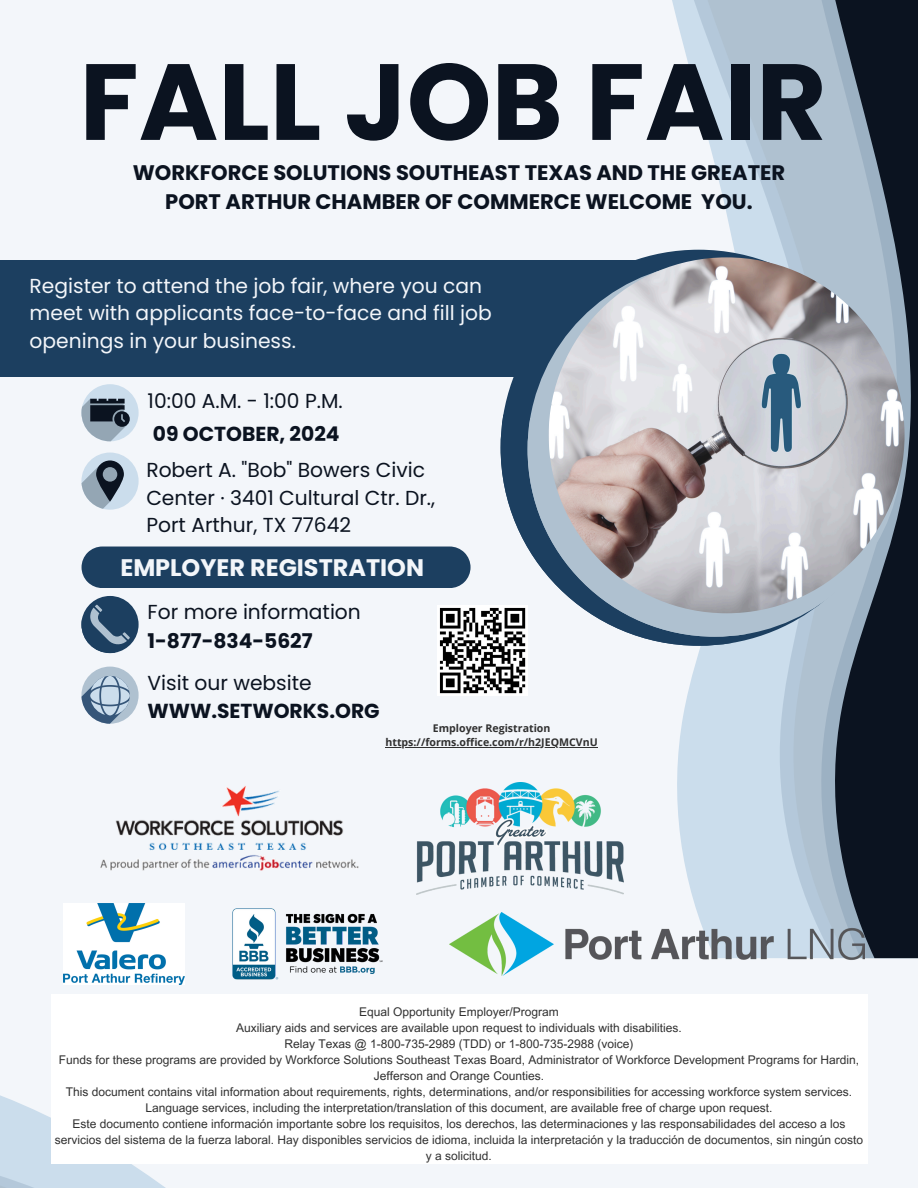
<style>
.page{position:relative;width:918px;height:1188px;background:#f3f6fa}
.page>*{position:absolute;margin:0;border:0;box-sizing:border-box;transform-origin:0 0}
.t1{font:700 108px "Poppins";color:#0b1320}
.t2{font:700 24px "Poppins";color:#f3f6fa}
.t3{font:700 21px/29.2px "Poppins";color:#0b1320;text-align:center}
.t4{font:20.25px/27.6px "Poppins";color:#0b1320}
.t5{font:20.25px/27.6px "Poppins";color:#f3f6fa}
.t6{font:700 20.25px "Poppins";color:#0b1320}
.t7{font:12px/16px "Arial MT Pro";color:#303030;text-align:center}
.t8{font:700 10.65px "Open Sans";color:#303030}
</style>
<div class="page">
<svg style="left:672px;top:0;width:21px;height:898px"></svg>
<svg style="left:693px;top:0;width:13px;height:912px;fill:#cbddec"></svg>
<svg style="left:706px;top:0;width:114px;height:912px;background:#bfd1e0"></svg>
<svg style="left:820px;top:0;width:6px;height:912px;background:#acbece"></svg>
<svg style="left:826px;top:0;width:92px;height:958px;background:#364250"></svg>
<svg style="left:0;top:1095px;width:166px;height:93px;background:#cfdfed"></svg>
<div style="left:51px;top:994px;width:816px;height:170px;background:#fff"></div>
<img style="left:100px;top:786px;width:259px;height:85px">
<img style="left:417px;top:783px;width:207px;height:111px">
<img style="left:232px;top:908px;width:151px;height:72px">
<img style="left:450px;top:912px;width:415px;height:63px">
<img style="left:64px;top:903px;width:120px;height:81px">
<div style="left:0;top:260px;width:647px;height:117px;background:#1c3f60"></div>
<svg style="left:636px;top:250px;width:261px;height:396px;background:#8095a8"></svg>
<svg style="left:501px;top:377px;width:335px;height:269px"></svg>
<svg style="left:549px;top:262px;width:353px;height:375px"></svg>
<svg style="left:528px;top:363px;width:316px;height:274px;fill:#afc1d0"></svg>
<img style="left:549px;top:257px;width:356px;height:356px;border-radius:50%">
<svg style="left:81px;top:384px;width:58px;height:57px"></svg>
<svg style="left:81px;top:453px;width:58px;height:57px"></svg>
<div style="left:82px;top:547px;width:389px;height:41px;background:#1c3f60"></div>
<svg style="left:81px;top:596px;width:58px;height:57px"></svg>
<svg style="left:81px;top:667px;width:58px;height:57px"></svg>
<img style="left:437px;top:605px;width:90px;height:90px">
<hr style="left:385px;top:747px;width:213px;height:1px;background:#303030">
<h5 class="t1" style="left:80px;top:27px;width:749px">FALL JOB FAIR</h5>
<p class="t3" style="left:133px;top:158px;width:654px">WORKFORCE SOLUTIONS SOUTHEAST TEXAS AND THE GREATER<br>PORT ARTHUR CHAMBER OF COMMERCE WELCOME YOU.</p>
<h5 class="t5" style="left:30px;top:272px;width:464px">Register to attend the job fair, where you can meet with applicants face-to-face and fill job openings in your business.</h5>
<h2 class="t4" style="left:148px;top:387px;width:197px">10:00 A.M. - 1:00 P.M.</h2>
<p class="t6" style="left:153px;top:420px;width:188px">09 OCTOBER, 2024</p>
<p class="t4" style="left:146px;top:456px;width:290px">Robert A. "Bob" Bowers Civic<br>Center · 3401 Cultural Ctr. Dr.,<br>Port Arthur, TX 77642</p>
<h3 class="t2" style="left:120px;top:551px;width:305px">EMPLOYER REGISTRATION</h3>
<h5 class="t4" style="left:148px;top:598px;width:215px">For more information</h5>
<h3 class="t6" style="left:148px;top:626px;width:167px">1-877-834-5627</h3>
<p class="t4" style="left:148px;top:670px;width:166px">Visit our website</p>
<h5 class="t6" style="left:148px;top:697px;width:234px">WWW.SETWORKS.ORG</h5>
<h3 class="t8" style="left:433px;top:720px;width:119px">Employer Registration</h3>
<p class="t8" style="left:385px;top:735px;width:214px">https://forms.office.com/r/h2JEQMCVnU</p>
<p class="t7" style="left:55px;top:1005px;width:810px">Equal Opportunity Employer/Program<br>Auxiliary aids and services are available upon request to individuals with disabilities.<br>Relay Texas @ 1-800-735-2989 (TDD) or 1-800-735-2988 (voice)<br>Funds for these programs are provided by Workforce Solutions Southeast Texas Board, Administrator of Workforce Development Programs for Hardin, Jefferson and Orange Counties.<br>This document contains vital information about requirements, rights, determinations, and/or responsibilities for accessing workforce system services.<br>Language services, including the interpretation/translation of this document, are available free of charge upon request.<br>Este documento contiene información importante sobre los requisitos, los derechos, las determinaciones y las responsabilidades del acceso a los servicios del sistema de la fuerza laboral. Hay disponibles servicios de idioma, incluida la interpretación y la traducción de documentos, sin ningún costo y a solicitud.</p>
</div>
